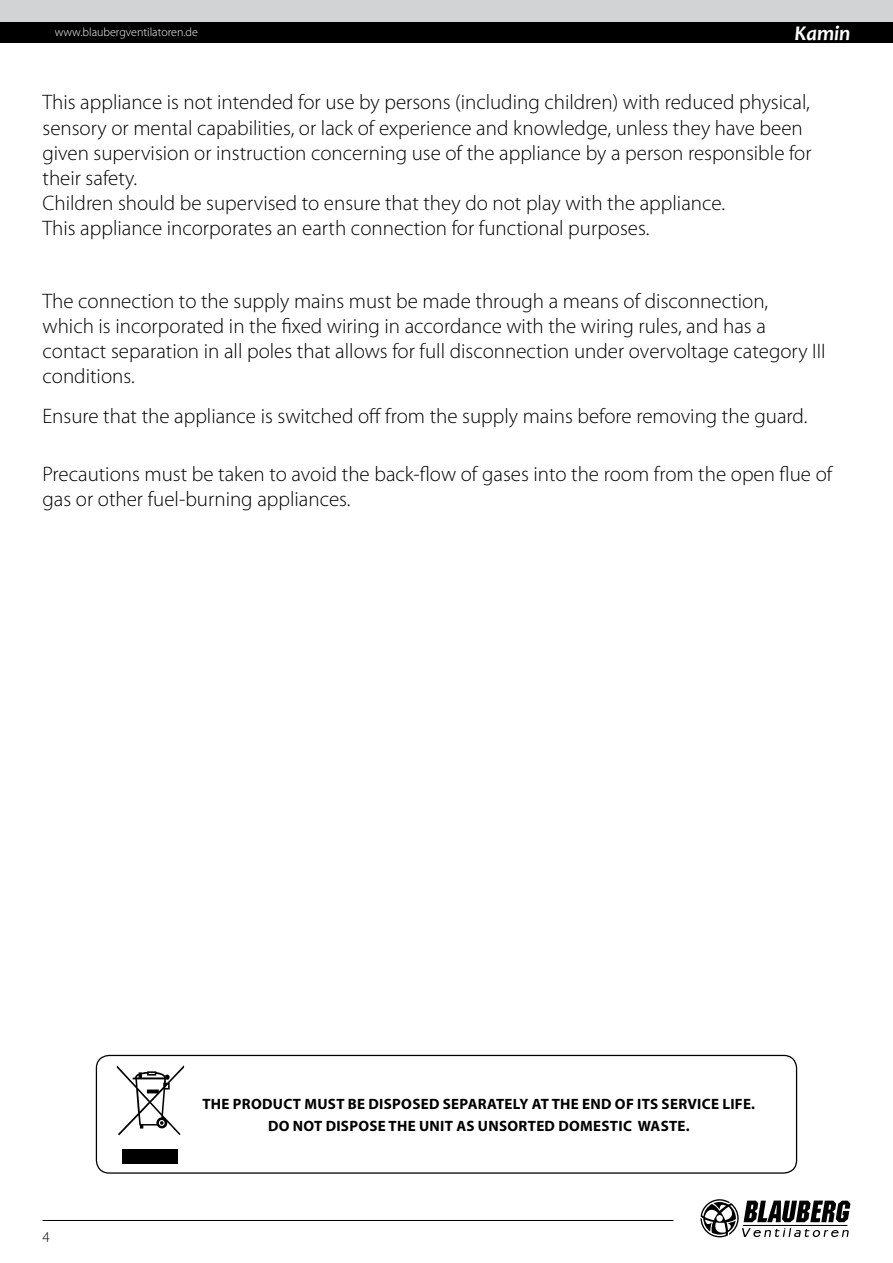
<style>
.page{position:relative;width:893px;height:1263px;background:#fff}
.page>*{position:absolute;margin:0;border:0;box-sizing:border-box;transform-origin:0 0}
.t1{font:300 21px/25.2px "Myriad Pro";color:#000}
.t2{font:italic 700 21px "Candara";color:#fff}
.t3{font:700 15px/22.2px "Myriad Pro";letter-spacing:.02em;color:#000;text-align:center}
.t4{font:300 15px "Myriad Pro";color:#000}
.t5{font:300 12px "Myriad Pro";color:#fff}
</style>
<div class="page">
<div style="left:0;top:21px;width:893px;height:22px;background:#000"></div>
<svg style="left:700px;top:1199px;width:150px;height:38px"></svg>
<hr style="left:43px;top:1220px;width:631px;height:1px;background:#000">
<div style="left:0;top:0;width:893px;height:21px;background:#d1d3d4"></div>
<div style="left:96px;top:1055px;width:701px;height:119px;border:1px solid #000;border-radius:13px"></div>
<svg style="left:117px;top:1065px;width:67px;height:70px"></svg>
<div style="left:123px;top:1149px;width:55px;height:14px;background:#000"></div>
<p class="t5" style="left:55px;top:26px;width:145px">www.blaubergventilatoren.de</p>
<p class="t2" style="left:794px;top:20px;width:57px">Kamin</p>
<p class="t1" style="left:43px;top:90px;width:771px">This appliance is not intended for use by persons (including children) with reduced physical, sensory or mental capabilities, or lack of experience and knowledge, unless they have been given supervision or instruction concerning use of the appliance by a person responsible for their safety.<br>Children should be supervised to ensure that they do not play with the appliance.<br>This appliance incorporates an earth connection for functional purposes.</p>
<p class="t1" style="left:43px;top:288px;width:784px">The connection to the supply mains must be made through a means of disconnection,<br>which is incorporated in the fixed wiring in accordance with the wiring rules, and has a contact separation in all poles that allows for full disconnection under overvoltage category III conditions.</p>
<p class="t1" style="left:43px;top:404px;width:766px">Ensure that the appliance is switched off from the supply mains before removing the guard.</p>
<p class="t1" style="left:43px;top:462px;width:791px">Precautions must be taken to avoid the back-flow of gases into the room from the open flue of gas or other fuel-burning appliances.</p>
<p class="t4" style="left:43px;top:1228px;width:9px">4</p>
<p class="t3" style="left:202px;top:1092px;width:554px">THE PRODUCT MUST BE DISPOSED SEPARATELY AT THE END OF ITS SERVICE LIFE.<br>DO NOT DISPOSE THE UNIT AS UNSORTED DOMESTIC WASTE.</p>
</div>
